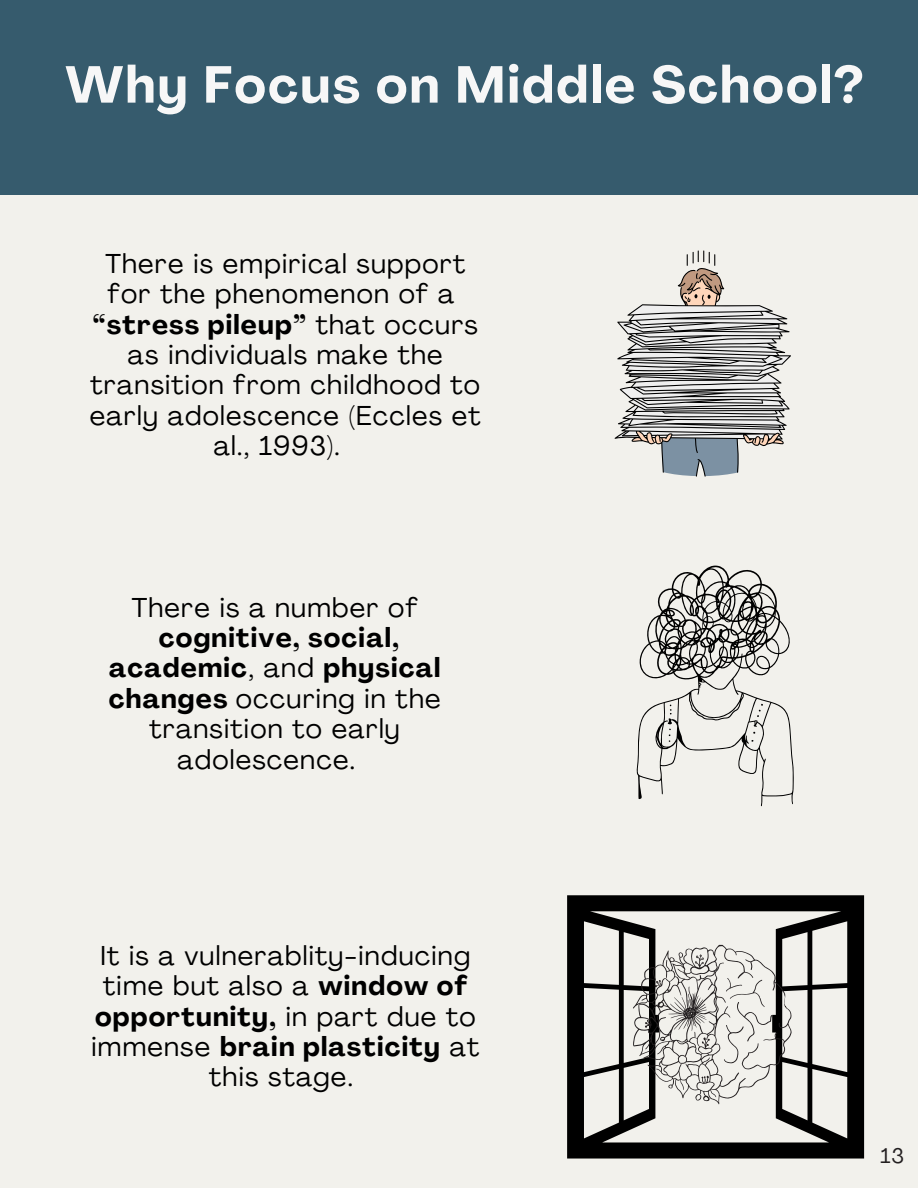
<style>
.page{position:relative;width:918px;height:1188px;background:#f2f1ec}
.page>*{position:absolute;margin:0;border:0;box-sizing:border-box;transform-origin:0 0}
.t1{font:700 51.3px "Agrandir";letter-spacing:.045em;color:#f7f7f7}
.t2{font:27px/30.3px "Agrandir";letter-spacing:.045em;color:#000;text-align:center}
.t3{font:700 27px "Agrandir";letter-spacing:.045em;color:#000}
.t4{font:21px "Agrandir";color:#231f20}
.s1{font-weight:400}
.s2{font-weight:700}
</style>
<div class="page">
<div style="left:0;top:0;width:918px;height:195px;background:#365b6d"></div>
<svg style="left:615px;top:251px;width:176px;height:226px"></svg>
<svg style="left:636px;top:566px;width:158px;height:240px"></svg>
<svg style="left:567px;top:895px;width:297px;height:264px"></svg>
<svg style="left:633px;top:945px;width:159px;height:159px"></svg>
<h1 class="t1" style="left:65px;top:64px;width:800px">Why Focus on Middle School?</h1>
<p class="t2" style="left:105px;top:251px;width:361px">There is empirical support</p>
<p class="t2" style="left:108px;top:281px;width:348px">for the phenomenon of a</p>
<p class="t3" style="left:93px;top:313px;width:387px">“stress pileup” <span class="s1">that occurs</span></p>
<p class="t2" style="left:128px;top:342px;width:316px">as individuals make the</p>
<p class="t2" style="left:91px;top:372px;width:391px">transition from childhood to</p>
<p class="t2" style="left:90px;top:403px;width:392px">early adolescence (Eccles et</p>
<p class="t2" style="left:214px;top:433px;width:127px">al., 1993).</p>
<p class="t2" style="left:132px;top:595px;width:288px">There is a number of</p>
<p class="t3" style="left:159px;top:627px;width:242px">cognitive, social,</p>
<p class="t3" style="left:109px;top:657px;width:333px">academic<span class="s1">, and</span> physical</p>
<p class="t2" style="left:109px;top:686px;width:333px"><span class="s2">changes</span> occuring in the</p>
<p class="t2" style="left:150px;top:716px;width:252px">transition to early</p>
<p class="t2" style="left:177px;top:747px;width:179px">adolescence.</p>
<p class="t2" style="left:91px;top:943px;width:389px">It is a vulnerablity-inducing time but also a <span class="s2">window of opportunity,</span> in part due to immense <span class="s2">brain plasticity</span> at this stage.</p>
<p class="t4" style="left:881px;top:1148px;width:25px">13</p>
</div>
